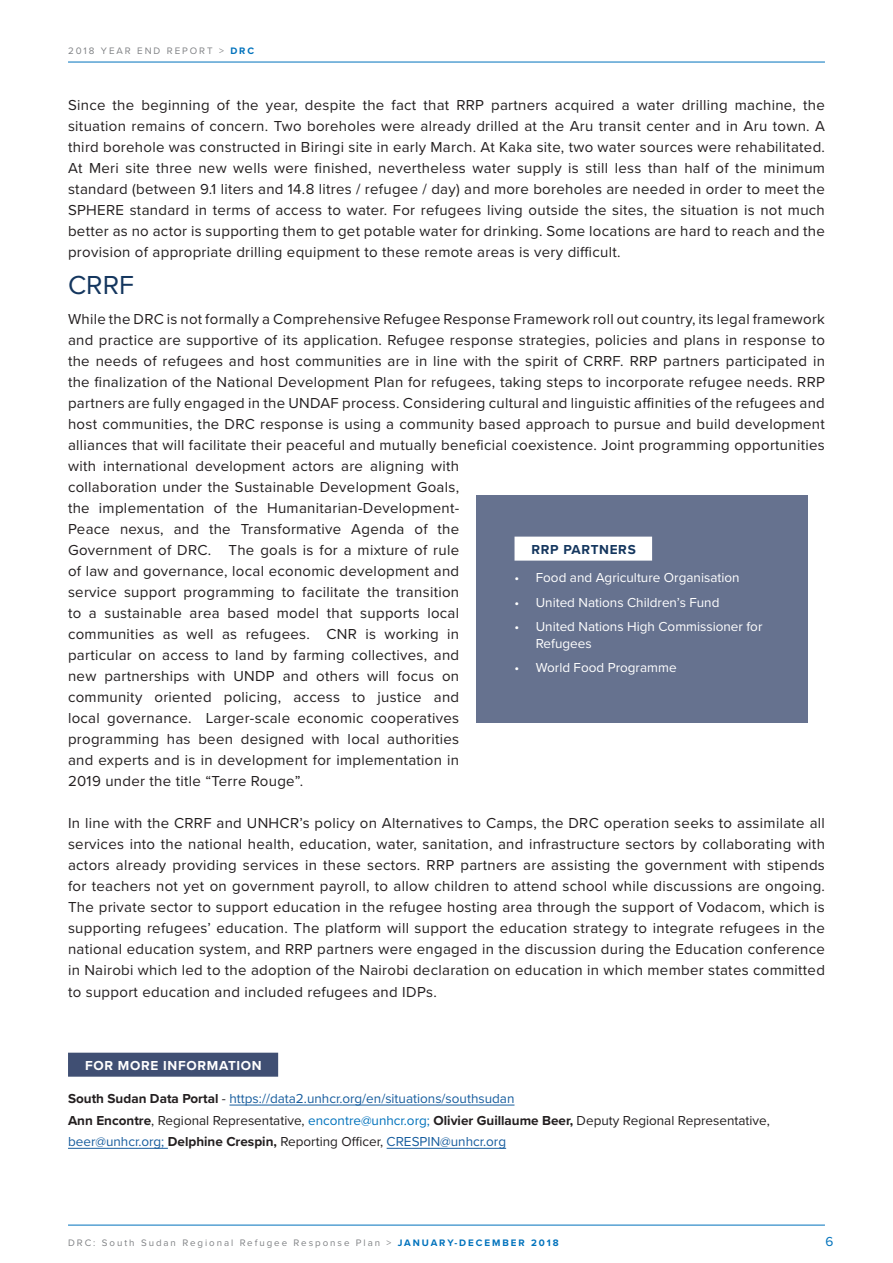
<style>
.page{position:relative;width:893px;height:1263px;background:#fff}
.page>*{position:absolute;margin:0;border:0;box-sizing:border-box;transform-origin:0 0}
.RRRP_-_main_text{font:27px "Proxima Nova";color:#14365e}
.RRRP_-_main_text-2{font:15px/21px "Proxima Nova";letter-spacing:.02em;color:#231f20;text-align:justify}
.RRRP_-_main_text-3{font:13.5px "Proxima Nova";color:#175d9e}
.t1{font:13.5px/16.2px "Proxima Nova";color:#fff}
.RRRP_-_main_text-4{font:13.5px "Proxima Nova";color:#231f20}
.RRRP_-_title_3_-_dar{font:700 13.5px "Proxima Nova";letter-spacing:.05em;color:#fff}
.RRRP_-_title_3_-_whi{font:700 13.5px "Proxima Nova";letter-spacing:.05em;color:#14365e}
.t2{font:13.5px "Proxima Nova";color:#0072bc}
.t3{font:9.75px "Proxima Nova";letter-spacing:.2em;color:#808285}
.s1{font-weight:700;color:#0072bc}
.s2{font-weight:700;color:#231f20}
.s3{color:#231f20}
.s4{font-weight:700}
.s5{color:#0072bc}
</style>
<div class="page">
<hr style="left:68px;top:1225px;width:757px;height:1px;background:#0072bc">
<hr style="left:68px;top:62px;width:757px;height:1px;background:#0072bc">
<div style="left:476px;top:496px;width:332px;height:227px;background:#66728f"></div>
<div style="left:514px;top:537px;width:138px;height:24px;background:#fff"></div>
<div style="left:68px;top:1053px;width:210px;height:24px;background:#404f73"></div>
<hr style="left:229px;top:1105px;width:285px;height:1px;background:#175d9e">
<hr style="left:68px;top:1148px;width:100px;height:1px;background:#175d9e">
<hr style="left:387px;top:1148px;width:119px;height:1px;background:#175d9e">
<p class="t3" style="left:68px;top:43px;width:188px">2018 YEAR END REPORT &gt; <span class="s1">DRC</span></p>
<p class="RRRP_-_main_text-2" style="left:68px;top:93px;width:758px">Since the beginning of the year, despite the fact that RRP partners acquired a water drilling machine, the situation remains of concern. Two boreholes were already drilled at the Aru transit center and in Aru town. A third borehole was constructed in Biringi site in early March. At Kaka site, two water sources were rehabilitated.<br>At Meri site three new wells were finished, nevertheless water supply is still less than half of the minimum standard (between 9.1 liters and 14.8 litres / refugee / day) and more boreholes are needed in order to meet the SPHERE standard in terms of access to water. For refugees living outside the sites, the situation is not much better as no actor is supporting them to get potable water for drinking. Some locations are hard to reach and the provision of appropriate drilling equipment to these remote areas is very difficult.</p>
<p class="RRRP_-_main_text" style="left:68px;top:265px;width:67px">CRRF</p>
<p class="RRRP_-_main_text-2" style="left:68px;top:308px;width:758px;text-align:left">While the DRC is not formally a Comprehensive Refugee Response Framework roll out country, its legal framework and practice are supportive of its application. Refugee response strategies, policies and plans in response to the needs of refugees and host communities are in line with the spirit of CRRF. RRP partners participated in the finalization of the National Development Plan for refugees, taking steps to incorporate refugee needs. RRP partners are fully engaged in the UNDAF process. Considering cultural and linguistic affinities of the refugees and host communities, the DRC response is using a community based approach to pursue and build development alliances that will facilitate their peaceful and mutually beneficial coexistence. Joint programming opportunities with international development actors are aligning with<br>collaboration under the Sustainable Development Goals,<br>the implementation of the Humanitarian-Development-<br>Peace nexus, and the Transformative Agenda of the<br>Government of DRC. The goals is for a mixture of rule<br>of law and governance, local economic development and<br>service support programming to facilitate the transition<br>to a sustainable area based model that supports local<br>communities as well as refugees. CNR is working in<br>particular on access to land by farming collectives, and<br>new partnerships with UNDP and others will focus on<br>community oriented policing, access to justice and<br>local governance. Larger-scale economic cooperatives<br>programming has been designed with local authorities<br>and experts and is in development for implementation in<br>2019 under the title “Terre Rouge”.</p>
<p class="RRRP_-_main_text-2" style="left:68px;top:812px;width:758px">In line with the CRRF and UNHCR’s policy on Alternatives to Camps, the DRC operation seeks to assimilate all services into the national health, education, water, sanitation, and infrastructure sectors by collaborating with actors already providing services in these sectors. RRP partners are assisting the government with stipends for teachers not yet on government payroll, to allow children to attend school while discussions are ongoing.<br>The private sector to support education in the refugee hosting area through the support of Vodacom, which is supporting refugees’ education. The platform will support the education strategy to integrate refugees in the national education system, and RRP partners were engaged in the discussion during the Education conference in Nairobi which led to the adoption of the Nairobi declaration on education in which member states committed to support education and included refugees and IDPs.</p>
<p class="RRRP_-_title_3_-_whi" style="left:531px;top:539px;width:106px">RRP PARTNERS</p>
<p class="t1" style="left:514px;top:569px;width:227px">• Food and Agriculture Organisation</p>
<p class="t1" style="left:514px;top:594px;width:206px">• United Nations Children’s Fund</p>
<p class="t1" style="left:536px;top:618px;width:228px;text-indent:-21px">• United Nations High Commissioner for<br>Refugees</p>
<p class="t1" style="left:514px;top:659px;width:164px">• World Food Programme</p>
<p class="RRRP_-_title_3_-_dar" style="left:85px;top:1055px;width:178px">FOR MORE INFORMATION</p>
<p class="RRRP_-_main_text-3" style="left:68px;top:1088px;width:448px"><span class="s2">South Sudan Data Portal</span> <span class="s3">-</span> https://data2.unhcr.org/en/situations/southsudan</p>
<p class="RRRP_-_main_text-4" style="left:68px;top:1110px;width:703px"><span class="s4">Ann Encontre</span>, Regional Representative, <span class="s5">encontre@unhcr.org;</span> <span class="s4">Olivier Guillaume Beer,</span> Deputy Regional Representative,</p>
<p class="RRRP_-_main_text-3" style="left:68px;top:1131px;width:440px">beer@unhcr.org; <span class="s2">Delphine Crespin,</span> <span class="s3">Reporting Officer,</span> CRESPIN@unhcr.org</p>
<p class="t3" style="left:68px;top:1236px;width:492px">DRC: South Sudan Regional Refugee Response Plan &gt; <span class="s1">JANUARY-DECEMBER 2018</span></p>
<p class="t2" style="left:825px;top:1231px;width:9px">6</p>
</div>
